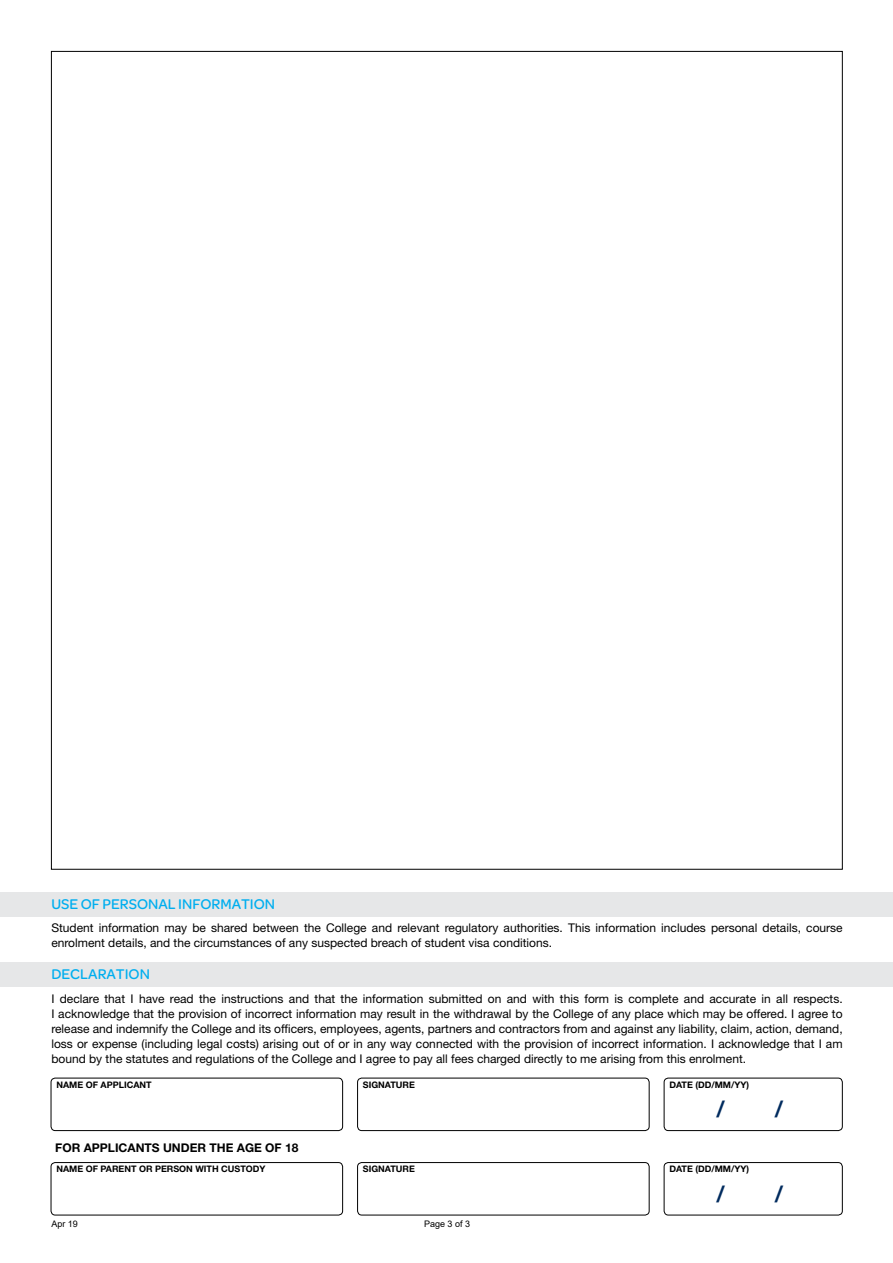
<style>
.page{position:relative;width:893px;height:1263px;background:#fff}
.page>*{position:absolute;margin:0;border:0;box-sizing:border-box;transform-origin:0 0}
.t1{font:700 22.5px "Helvetica Neue LT Std";color:#002b5e}
.t2{font:500 15px "Omnes";color:#00aeef}
.t3{font:12px/15px "Helvetica Neue LT Std";color:#000}
.t4{font:700 12px "Helvetica Neue LT Std";color:#000}
.t5{font:700 9px "Helvetica Neue LT Std";color:#000}
.t6{font:9px "Arial";color:#000}
</style>
<div class="page">
<div style="left:0;top:892px;width:893px;height:24px;background:#e6e7e8"></div>
<div style="left:0;top:962px;width:893px;height:25px;background:#e6e7e8"></div>
<div style="left:51px;top:1078px;width:292px;height:53px;border:1px solid #000;border-radius:4px"></div>
<div style="left:51px;top:1162px;width:292px;height:53px;border:1px solid #000;border-radius:4px"></div>
<div style="left:357px;top:1078px;width:292px;height:53px;border:1px solid #000;border-radius:4px"></div>
<div style="left:357px;top:1162px;width:292px;height:53px;border:1px solid #000;border-radius:4px"></div>
<div style="left:664px;top:1078px;width:179px;height:53px;border:1px solid #000;border-radius:4px"></div>
<div style="left:664px;top:1162px;width:179px;height:53px;border:1px solid #000;border-radius:4px"></div>
<p class="t2" style="left:51px;top:893px;width:225px">USE OF PERSONAL INFORMATION</p>
<p class="t3" style="left:51px;top:920px;width:793px">Student information may be shared between the College and relevant regulatory authorities. This information includes personal details, course enrolment details, and the circumstances of any suspected breach of student visa conditions.</p>
<p class="t2" style="left:51px;top:964px;width:100px">DECLARATION</p>
<p class="t3" style="left:51px;top:991px;width:793px;text-align:justify">I declare that I have read the instructions and that the information submitted on and with this form is complete and accurate in all respects.<br>I acknowledge that the provision of incorrect information may result in the withdrawal by the College of any place which may be offered. I agree to release and indemnify the College and its officers, employees, agents, partners and contractors from and against any liability, claim, action, demand, loss or expense (including legal costs) arising out of or in any way connected with the provision of incorrect information. I acknowledge that I am bound by the statutes and regulations of the College and I agree to pay all fees charged directly to me arising from this enrolment.</p>
<p class="t5" style="left:56px;top:1079px;width:97px">NAME OF APPLICANT</p>
<p class="t4" style="left:55px;top:1140px;width:245px">FOR APPLICANTS UNDER THE AGE OF 18</p>
<p class="t5" style="left:56px;top:1163px;width:211px">NAME OF PARENT OR PERSON WITH CUSTODY</p>
<p class="t5" style="left:363px;top:1079px;width:53px">SIGNATURE</p>
<p class="t5" style="left:363px;top:1163px;width:53px">SIGNATURE</p>
<p class="t6" style="left:51px;top:1217px;width:28px">Apr 19</p>
<p class="t6" style="left:424px;top:1218px;width:48px">Page 3 of 3</p>
<p class="t5" style="left:669px;top:1079px;width:81px">DATE (DD/MM/YY)</p>
<h1 class="t1" style="left:716px;top:1095px;width:10px">/</h1>
<h1 class="t1" style="left:775px;top:1095px;width:10px">/</h1>
<p class="t5" style="left:669px;top:1163px;width:81px">DATE (DD/MM/YY)</p>
<h1 class="t1" style="left:716px;top:1180px;width:10px">/</h1>
<h1 class="t1" style="left:775px;top:1180px;width:10px">/</h1>
</div>
